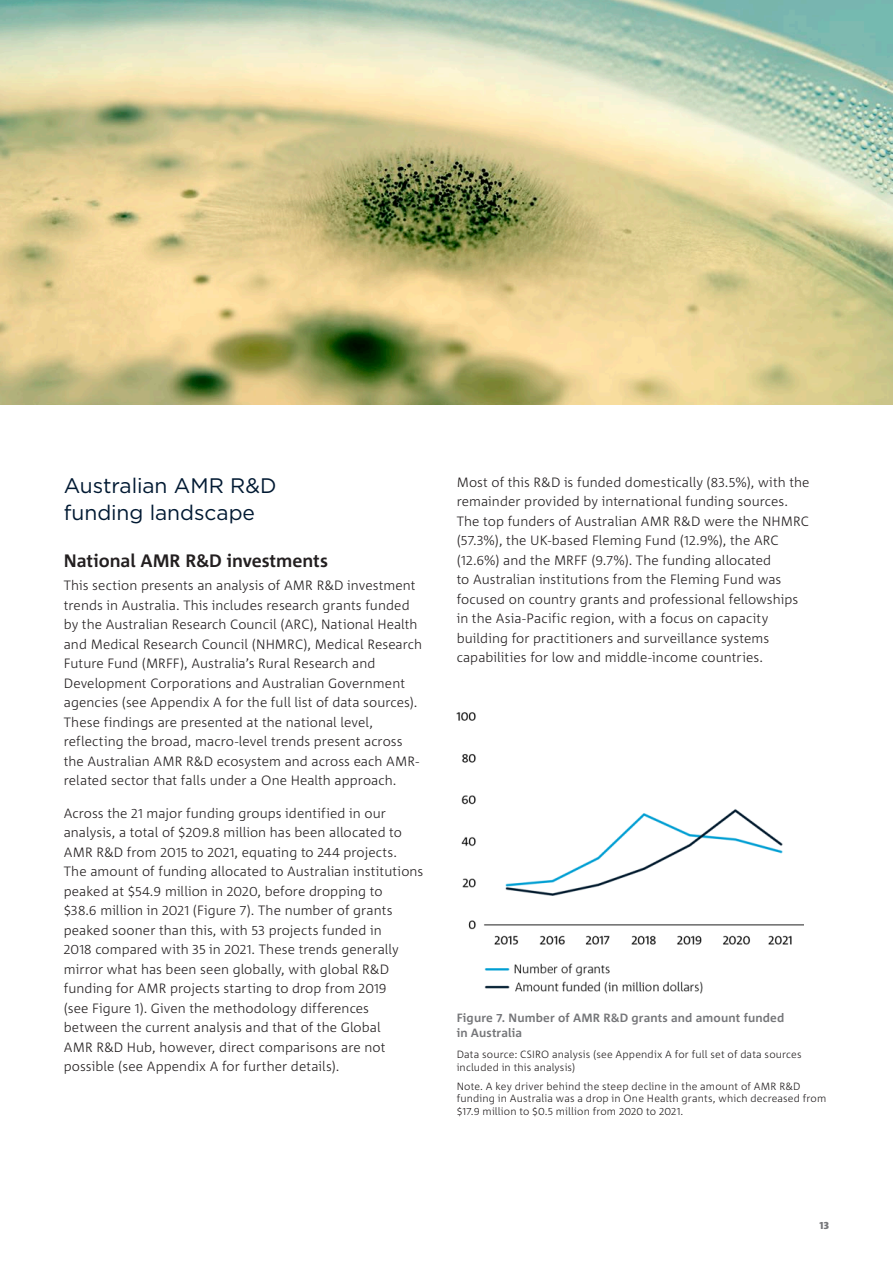
<style>
.page{position:relative;width:893px;height:1263px;background:#fff}
.page>*{position:absolute;margin:0;border:0;box-sizing:border-box;transform-origin:0 0}
.H2_Heading{font:21px/27px "Gotham";letter-spacing:-.005em;color:#001932}
.H3_Subhead{font:700 18px "Corpid C1";letter-spacing:-.005em;color:#231f20}
.Body_Copy{font:300 13.5px/19.5px "Corpid C1";letter-spacing:.005em;color:#231f20}
.t1{font:700 12px/14.2px "Corpid C1";letter-spacing:.015em;color:#757679}
.Notes{font:300 10.5px/12.8px "Corpid C1";letter-spacing:.015em;color:#231f20}
.t2{font:800 10.5px "Corpid C1";color:#757679}
</style>
<div class="page">
<img style="left:457px;top:712px;width:346px;height:281px">
<img style="left:0;top:0;width:893px;height:404px">
<h2 class="H2_Heading" style="left:64px;top:472px;width:214px">Australian AMR R&amp;D funding landscape</h2>
<h3 class="H3_Subhead" style="left:64px;top:549px;width:266px">National AMR R&amp;D investments</h3>
<p class="Body_Copy" style="left:64px;top:575px;width:360px">This section presents an analysis of AMR R&amp;D investment trends in Australia. This includes research grants funded by the Australian Research Council (ARC), National Health and Medical Research Council (NHMRC), Medical Research Future Fund (MRFF), Australia’s Rural Research and Development Corporations and Australian Government agencies (see Appendix A for the full list of data sources).<br>These findings are presented at the national level, reflecting the broad, macro-level trends present across the Australian AMR R&amp;D ecosystem and across each AMR&shy;related sector that falls under a One Health approach.</p>
<p class="Body_Copy" style="left:64px;top:803px;width:361px">Across the 21 major funding groups identified in our analysis, a total of $209.8 million has been allocated to AMR R&amp;D from 2015 to 2021, equating to 244 projects.<br>The amount of funding allocated to Australian institutions peaked at $54.9 million in 2020, before dropping to<br>$38.6 million in 2021 (Figure 7). The number of grants peaked sooner than this, with 53 projects funded in<br>2018 compared with 35 in 2021. These trends generally mirror what has been seen globally, with global R&amp;D funding for AMR projects starting to drop from 2019<br>(see Figure 1). Given the methodology differences between the current analysis and that of the Global<br>AMR R&amp;D Hub, however, direct comparisons are not possible (see Appendix A for further details).</p>
<p class="Body_Copy" style="left:457px;top:472px;width:354px">Most of this R&amp;D is funded domestically (83.5%), with the remainder provided by international funding sources.<br>The top funders of Australian AMR R&amp;D were the NHMRC (57.3%), the UK-based Fleming Fund (12.9%), the ARC (12.6%) and the MRFF (9.7%). The funding allocated<br>to Australian institutions from the Fleming Fund was focused on country grants and professional fellowships in the Asia-Pacific region, with a focus on capacity building for practitioners and surveillance systems capabilities for low and middle-income countries.</p>
<p class="t1" style="left:457px;top:1010px;width:329px">Figure 7. Number of AMR R&amp;D grants and amount funded in Australia</p>
<p class="Notes" style="left:457px;top:1047px;width:346px">Data source: CSIRO analysis (see Appendix A for full set of data sources included in this analysis)</p>
<p class="Notes" style="left:457px;top:1079px;width:371px">Note. A key driver behind the steep decline in the amount of AMR R&amp;D funding in Australia was a drop in One Health grants, which decreased from $17.9 million to $0.5 million from 2020 to 2021.</p>
<p class="t2" style="left:819px;top:1218px;width:11px">13</p>
</div>
